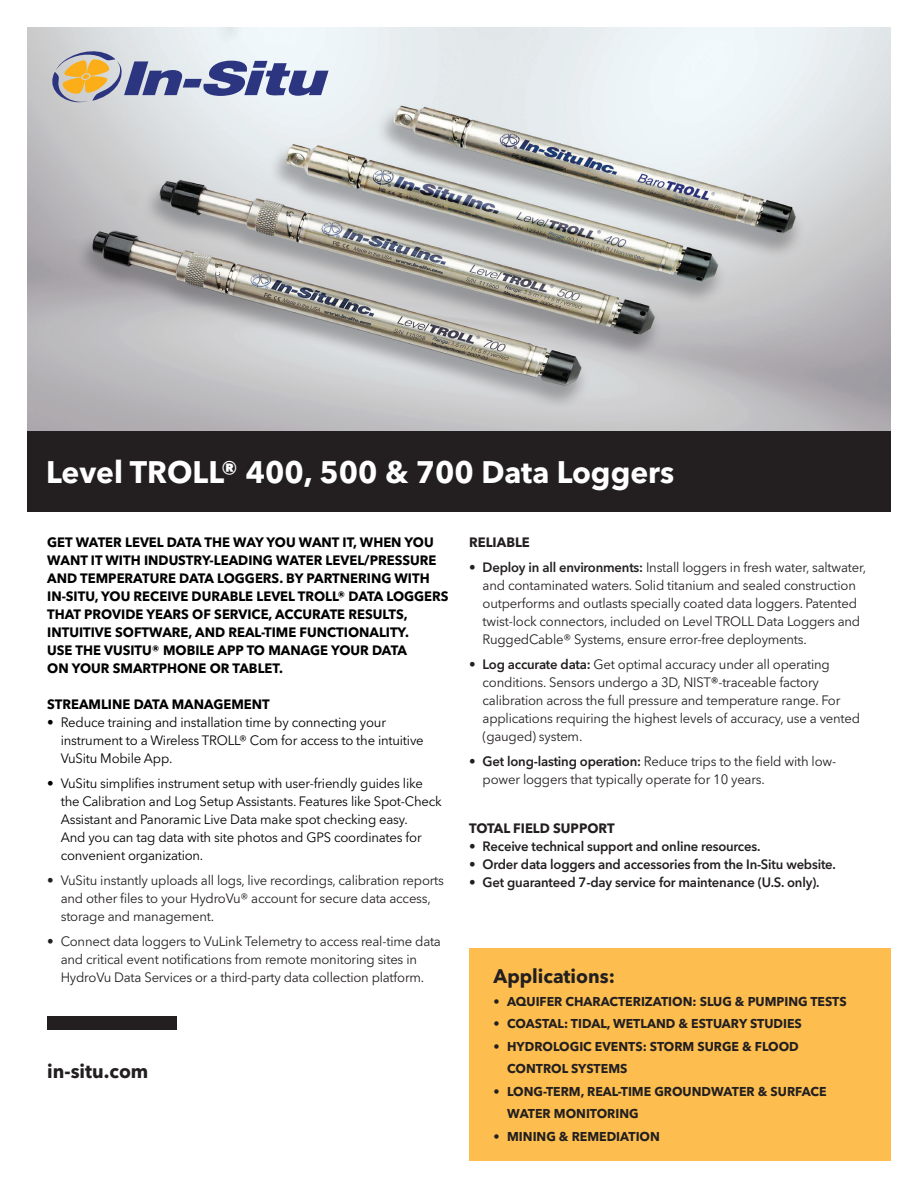
<style>
.page{position:relative;width:918px;height:1188px;background:#fff}
.page>*{position:absolute;margin:0;border:0;box-sizing:border-box;transform-origin:0 0}
.Yellow_Title{font:700 30.9px "Avenir Next LT Pro";color:#fff}
.t1{font:700 19.5px "Avenir Next LT Pro";color:#231f20}
.t2{font:13.5px/18px "Avenir Next LT Pro";letter-spacing:-.015em;color:#231f20}
.t3{font:13.5px/18px "Avenir Next LT Pro";letter-spacing:-.015em;color:#000}
.Body_Subhead_Caps{font:700 13.5px/18px "Avenir Next LT Pro";color:#000}
.t4{font:600 13.5px "Avenir Next LT Pro";letter-spacing:-.015em;color:#231f20}
.Body_Subhead_Caps-2{font:700 13.5px "Avenir Next LT Pro";color:#231f20}
.t5{font:700 12.75px/22.5px "Avenir Next LT Pro";color:#231f20}
.s1{font-weight:600}
.s2{color:#000}
.s3{font-weight:400}
</style>
<div class="page">
<div style="left:47px;top:1016px;width:130px;height:14px;background:#231f20"></div>
<img style="left:27px;top:27px;width:864px;height:404px">
<div style="left:469px;top:949px;width:422px;height:212px;background:#fdbe4f"></div>
<div style="left:27px;top:431px;width:864px;height:81px;background:#231f20"></div>
<svg style="left:47px;top:47px;width:282px;height:56px;background:#b2b2be"></svg>
<p class="Yellow_Title" style="left:46px;top:453px;width:629px">Level TROLL® 400, 500 &amp; 700 Data Loggers</p>
<p class="Body_Subhead_Caps" style="left:47px;top:534px;width:403px">GET WATER LEVEL DATA THE WAY YOU WANT IT, WHEN YOU WANT IT WITH INDUSTRY-LEADING WATER LEVEL/PRESSURE AND TEMPERATURE DATA LOGGERS. BY PARTNERING WITH IN-SITU, YOU RECEIVE DURABLE LEVEL TROLL® DATA LOGGERS THAT PROVIDE YEARS OF SERVICE, ACCURATE RESULTS, INTUITIVE SOFTWARE, AND REAL-TIME FUNCTIONALITY.<br>USE THE VUSITU® MOBILE APP TO MANAGE YOUR DATA<br>ON YOUR SMARTPHONE OR TABLET.</p>
<p class="Body_Subhead_Caps" style="left:47px;top:696px;width:224px">STREAMLINE DATA MANAGEMENT</p>
<p class="t3" style="left:61px;top:714px;width:364px;text-indent:-14px">• Reduce training and installation time by connecting your instrument to a Wireless TROLL® Com for access to the intuitive<br>VuSitu Mobile App.</p>
<p class="t3" style="left:61px;top:774px;width:383px;text-indent:-14px">• VuSitu simplifies instrument setup with user-friendly guides like the Calibration and Log Setup Assistants. Features like Spot-Check Assistant and Panoramic Live Data make spot checking easy.<br>And you can tag data with site photos and GPS coordinates for convenient organization.</p>
<p class="t2" style="left:61px;top:871px;width:385px;text-indent:-14px">• VuSitu instantly uploads all logs, live recordings, calibration reports and other files to your HydroVu® account for secure data access, storage and management.</p>
<p class="t2" style="left:61px;top:932px;width:382px;text-indent:-14px">• Connect data loggers to VuLink Telemetry to access real-time data and critical event notifications from remote monitoring sites in<br>HydroVu Data Services or a third-party data collection platform.</p>
<h2 class="t1" style="left:47px;top:1059px;width:103px">in-situ.com</h2>
<p class="Body_Subhead_Caps-2" style="left:469px;top:534px;width:62px">RELIABLE</p>
<p class="t2" style="left:483px;top:558px;width:385px;text-indent:-14px">• <span class="s1">Deploy in all environments:</span> Install loggers in fresh water, saltwater, and contaminated waters. Solid titanium and sealed construction outperforms and outlasts specially coated data loggers. Patented twist-lock connectors, included on Level TROLL Data Loggers and RuggedCable® Systems, ensure error-free deployments.</p>
<p class="t2" style="left:483px;top:655px;width:379px;text-indent:-14px">• <span class="s1">Log accurate data:</span> Get optimal accuracy under all operating conditions. Sensors undergo a 3D, NIST<span class="s2">®</span>-traceable factory calibration across the full pressure and temperature range. For applications requiring the highest levels of accuracy, use a vented (gauged) system.</p>
<p class="t2" style="left:483px;top:752px;width:355px;text-indent:-14px">• <span class="s1">Get long-lasting operation:</span> Reduce trips to the field with low&shy;power loggers that typically operate for 10 years.</p>
<p class="Body_Subhead_Caps-2" style="left:469px;top:820px;width:147px">TOTAL FIELD SUPPORT</p>
<p class="t4" style="left:469px;top:838px;width:293px"><span class="s3">•</span> Receive technical support and online resources.</p>
<p class="t4" style="left:469px;top:856px;width:368px"><span class="s3">•</span> Order data loggers and accessories from the In-Situ website.</p>
<p class="t4" style="left:469px;top:874px;width:352px"><span class="s3">•</span> Get guaranteed 7-day service for maintenance (U.S. only).</p>
<p class="t1" style="left:494px;top:964px;width:123px">Applications:</p>
<p class="t5" style="left:494px;top:990px;width:355px">• AQUIFER CHARACTERIZATION: SLUG &amp; PUMPING TESTS</p>
<p class="t5" style="left:494px;top:1012px;width:310px">• COASTAL: TIDAL, WETLAND &amp; ESTUARY STUDIES</p>
<p class="t5" style="left:507px;top:1035px;width:293px;text-indent:-14px">• HYDROLOGIC EVENTS: STORM SURGE &amp; FLOOD<br>CONTROL SYSTEMS</p>
<p class="t5" style="left:507px;top:1080px;width:321px;text-indent:-14px">• LONG-TERM, REAL-TIME GROUNDWATER &amp; SURFACE<br>WATER MONITORING</p>
<p class="t5" style="left:494px;top:1125px;width:168px">• MINING &amp; REMEDIATION</p>
</div>
